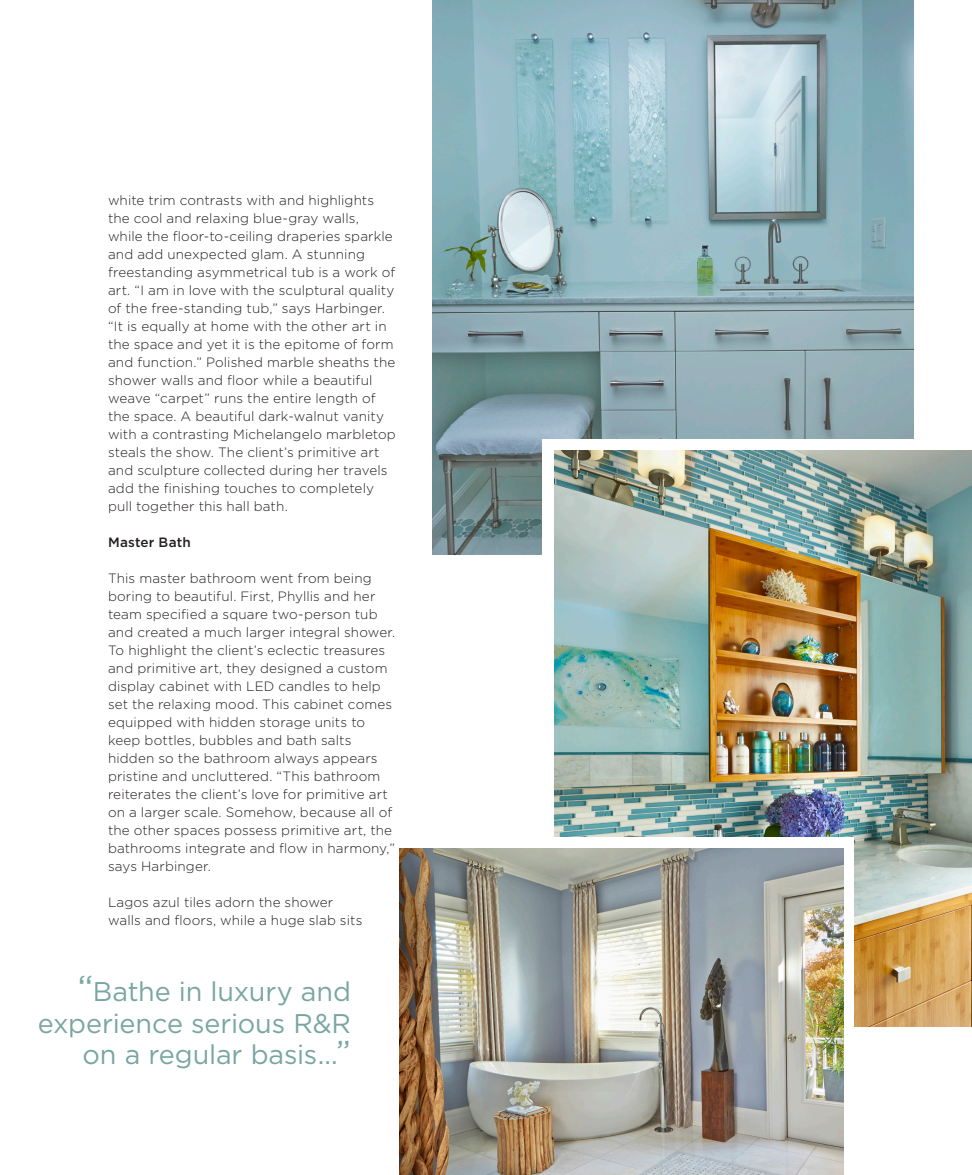
<style>
.page{position:relative;width:972px;height:1175px;background:#fff}
.page>*{position:absolute;margin:0;border:0;box-sizing:border-box;transform-origin:0 0}
.QuoteSans{font:27px/31.5px "Gotham";letter-spacing:-.005em;color:#79a6a1;text-align:right}
.BDYSans_9{font:300 13.5px/18px "Gotham";letter-spacing:.01em;color:#231f20}
.BDYSans_9-2{font:500 13.5px "Gotham";letter-spacing:.015em;color:#231f20}
.s1{font-size:36px}
.s2{font-size:33px}
</style>
<div class="page">
<img style="left:432px;top:0;width:482px;height:554px">
<div style="left:542px;top:439px;width:373px;height:351px;background:#fff"></div>
<img style="left:554px;top:450px;width:418px;height:576px">
<div style="left:480px;top:837px;width:374px;height:337px;background:#fff"></div>
<img style="left:400px;top:848px;width:444px;height:326px">
<p class="BDYSans_9" style="left:108px;top:191px;width:289px">white trim contrasts with and highlights the cool and relaxing blue-gray walls, while the floor-to-ceiling draperies sparkle and add unexpected glam. A stunning freestanding asymmetrical tub is a work of art. “I am in love with the sculptural quality of the free-standing tub,” says Harbinger. “It is equally at home with the other art in the space and yet it is the epitome of form and function.” Polished marble sheaths the shower walls and floor while a beautiful weave “carpet” runs the entire length of the space. A beautiful dark-walnut vanity with a contrasting Michelangelo marbletop steals the show. The client’s primitive art and sculpture collected during her travels add the finishing touches to completely pull together this hall bath.</p>
<p class="BDYSans_9-2" style="left:108px;top:534px;width:84px">Master Bath</p>
<p class="BDYSans_9" style="left:108px;top:569px;width:289px">This master bathroom went from being boring to beautiful. First, Phyllis and her team specified a square two-person tub and created a much larger integral shower.<br>To highlight the client’s eclectic treasures and primitive art, they designed a custom display cabinet with LED candles to help set the relaxing mood. This cabinet comes equipped with hidden storage units to keep bottles, bubbles and bath salts hidden so the bathroom always appears pristine and uncluttered. “This bathroom reiterates the client’s love for primitive art on a larger scale. Somehow, because all of the other spaces possess primitive art, the bathrooms integrate and flow in harmony,” says Harbinger.</p>
<p class="BDYSans_9" style="left:108px;top:893px;width:256px">Lagos azul tiles adorn the shower walls and floors, while a huge slab sits</p>
<p class="QuoteSans" style="left:38px;top:975px;width:315px"><span class="s1">“</span>Bathe in luxury and experience serious R&amp;R on a regular basis...<span class="s2">”</span></p>
</div>
